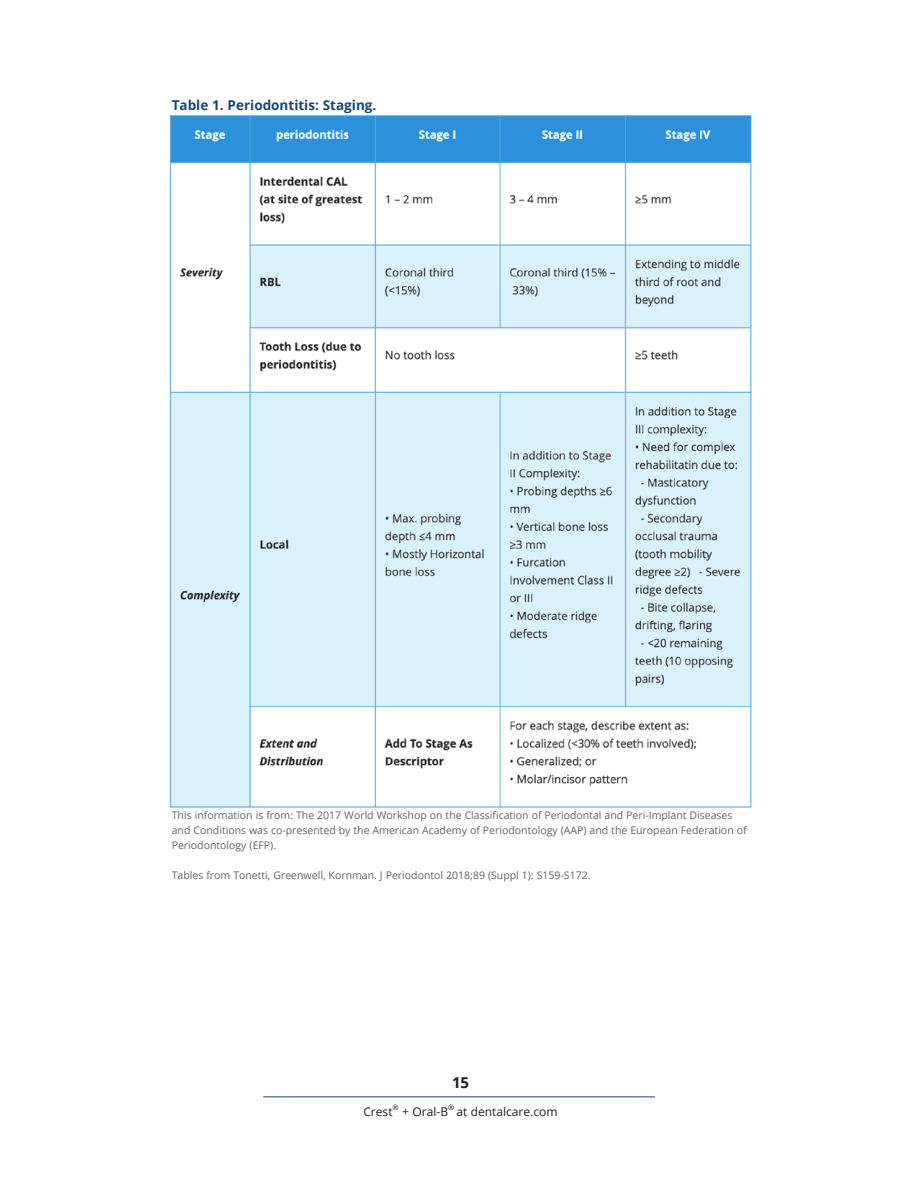
<style>
.page{position:relative;width:918px;height:1188px;background:#fff}
.page>*{position:absolute;margin:0;border:0;box-sizing:border-box;transform-origin:0 0}
.t1{font:700 15px "Open Sans";color:#231f20}
.Figure{font:700 13.5px "Open Sans";color:#164481}
.t2{font:12px "Open Sans";color:#231f20}
.Figure-2{font:10.5px/15px "Open Sans";color:#636366}
.t3{font:7.5px "Open Sans";color:#231f20}
</style>
<div class="page">
<hr style="left:263px;top:1096px;width:392px;height:1px;background:#164481">
<img style="left:169px;top:115px;width:583px;height:693px">
<p class="Figure" style="left:172px;top:95px;width:206px">Table 1. Periodontitis: Staging.</p>
<p class="Figure-2" style="left:172px;top:808px;width:576px">This information is from: The 2017 World Workshop on the Classification of Periodontal and Peri-Implant Diseases and Conditions was co-presented by the American Academy of Periodontology (AAP) and the European Federation of<br>Periodontology (EFP).</p>
<p class="Figure-2" style="left:172px;top:868px;width:420px">Tables from Tonetti, Greenwell, Kornman. J Periodontol 2018;89 (Suppl 1): S159-S172.</p>
<h1 class="t1" style="left:452px;top:1072px;width:19px">15</h1>
<p class="t2" style="left:363px;top:1103px;width:31px">Crest</p>
<p class="t3" style="left:393px;top:1102px;width:8px">®</p>
<p class="t2" style="left:402px;top:1103px;width:47px">+ Oral-B</p>
<p class="t3" style="left:448px;top:1102px;width:8px">®</p>
<p class="t2" style="left:457px;top:1103px;width:103px">at dentalcare.com</p>
</div>
